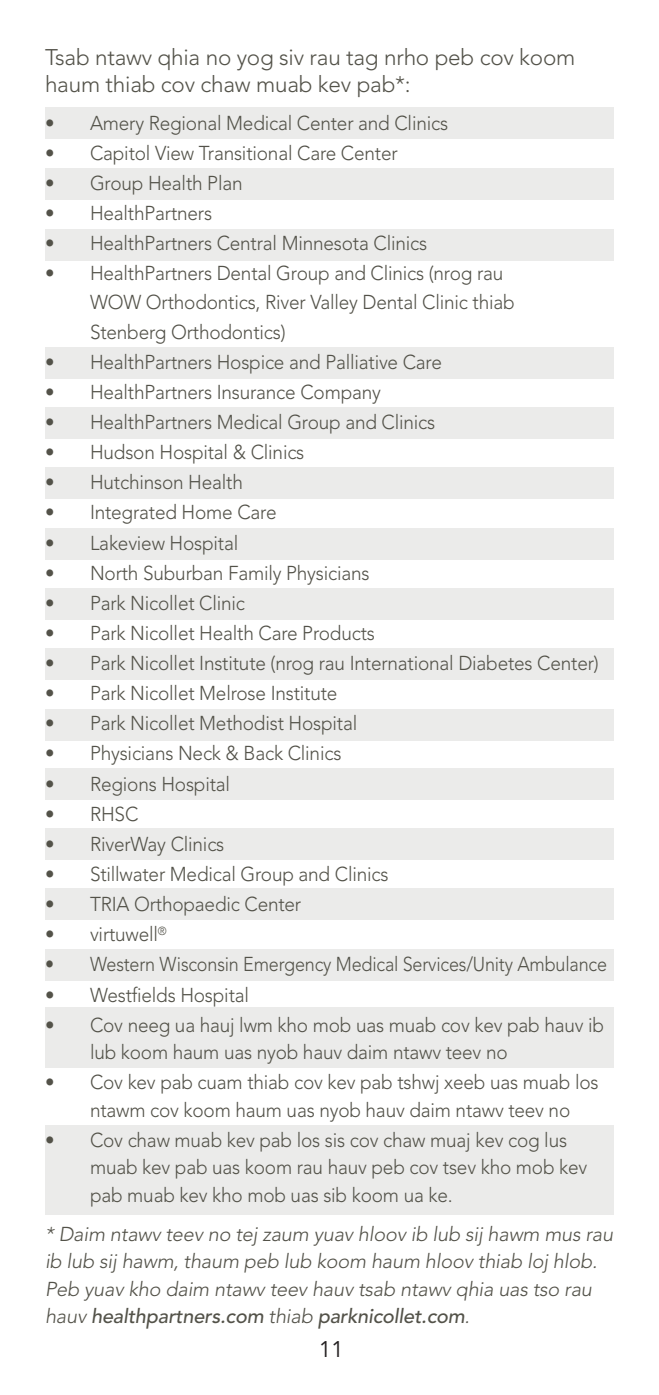
<style>
.page{position:relative;width:659px;height:1395px;background:#fff}
.page>*{position:absolute;margin:0;border:0;box-sizing:border-box;transform-origin:0 0}
.t1{font:300 22.5px/27.5px "Avenir";letter-spacing:-.01em;color:#535249}
.t2{font:22.5px "Avenir";color:#231f20}
.t3{font:300 20px/27.5px "Avenir";letter-spacing:-.01em;color:#535249;scale:.95 1}
.t4{font:italic 300 20px/27.5px "Avenir";letter-spacing:-.01em;color:#535249}
.t5{font:300 20px "Avenir";letter-spacing:-.01em;color:#535249;scale:.9 1}
.s1{font-weight:500}
</style>
<div class="page">
<div style="left:45px;top:649px;width:568px;height:31px;background:#ebebea"></div>
<div style="left:45px;top:709px;width:568px;height:31px;background:#ebebea"></div>
<div style="left:45px;top:769px;width:568px;height:31px;background:#ebebea"></div>
<div style="left:45px;top:829px;width:568px;height:31px;background:#ebebea"></div>
<div style="left:45px;top:889px;width:568px;height:31px;background:#ebebea"></div>
<div style="left:45px;top:950px;width:568px;height:31px;background:#ebebea"></div>
<div style="left:45px;top:1008px;width:568px;height:60px;background:#ebebea"></div>
<div style="left:45px;top:1125px;width:568px;height:90px;background:#ebebea"></div>
<div style="left:45px;top:108px;width:568px;height:31px;background:#ebebea"></div>
<div style="left:45px;top:229px;width:568px;height:31px;background:#ebebea"></div>
<div style="left:45px;top:168px;width:568px;height:31px;background:#ebebea"></div>
<div style="left:45px;top:347px;width:568px;height:31px;background:#ebebea"></div>
<div style="left:45px;top:407px;width:568px;height:31px;background:#ebebea"></div>
<div style="left:45px;top:467px;width:568px;height:31px;background:#ebebea"></div>
<div style="left:45px;top:528px;width:568px;height:32px;background:#ebebea"></div>
<div style="left:45px;top:588px;width:568px;height:32px;background:#ebebea"></div>
<p class="t1" style="left:45px;top:43px;width:532px">Tsab ntawv qhia no yog siv rau tag nrho peb cov koom haum thiab cov chaw muab kev pab*:</p>
<p class="t3" style="left:45px;top:109px;width:426px">• Amery Regional Medical Center and Clinics</p>
<p class="t3" style="left:45px;top:139px;width:373px">• Capitol View Transitional Care Center</p>
<p class="t3" style="left:45px;top:169px;width:209px">• Group Health Plan</p>
<p class="t3" style="left:45px;top:199px;width:177px">• HealthPartners</p>
<p class="t3" style="left:45px;top:230px;width:404px">• HealthPartners Central Minnesota Clinics</p>
<p class="t3" style="left:90px;top:258px;width:448px;line-height:29.5px;text-indent:-45px">• HealthPartners Dental Group and Clinics (nrog rau<br>WOW Orthodontics, River Valley Dental Clinic thiab<br>Stenberg Orthodontics)</p>
<p class="t3" style="left:45px;top:348px;width:419px">• HealthPartners Hospice and Palliative Care</p>
<p class="t3" style="left:45px;top:378px;width:355px">• HealthPartners Insurance Company</p>
<p class="t3" style="left:45px;top:408px;width:412px">• HealthPartners Medical Group and Clinics</p>
<p class="t3" style="left:45px;top:439px;width:274px">• Hudson Hospital &amp; Clinics</p>
<p class="t3" style="left:45px;top:469px;width:210px">• Hutchinson Health</p>
<p class="t3" style="left:45px;top:499px;width:245px">• Integrated Home Care</p>
<p class="t3" style="left:45px;top:529px;width:205px">• Lakeview Hospital</p>
<p class="t3" style="left:45px;top:559px;width:343px">• North Suburban Family Physicians</p>
<p class="t3" style="left:45px;top:589px;width:212px">• Park Nicollet Clinic</p>
<p class="t3" style="left:45px;top:619px;width:349px">• Park Nicollet Health Care Products</p>
<p class="t3" style="left:45px;top:649px;width:584px">• Park Nicollet Institute (nrog rau International Diabetes Center)</p>
<p class="t3" style="left:45px;top:680px;width:309px">• Park Nicollet Melrose Institute</p>
<p class="t3" style="left:45px;top:710px;width:330px">• Park Nicollet Methodist Hospital</p>
<p class="t3" style="left:45px;top:740px;width:313px">• Physicians Neck &amp; Back Clinics</p>
<p class="t3" style="left:45px;top:770px;width:196px">• Regions Hospital</p>
<p class="t3" style="left:45px;top:800px;width:100px">• RHSC</p>
<p class="t3" style="left:45px;top:830px;width:190px">• RiverWay Clinics</p>
<p class="t3" style="left:45px;top:860px;width:363px">• Stillwater Medical Group and Clinics</p>
<p class="t3" style="left:45px;top:890px;width:271px">• TRIA Orthopaedic Center</p>
<p class="t3" style="left:45px;top:920px;width:130px">• virtuwell<sup>®</sup></p>
<p class="t5" style="left:45px;top:953px;width:626px">• Western Wisconsin Emergency Medical Services/Unity Ambulance</p>
<p class="t3" style="left:45px;top:981px;width:216px">• Westfields Hospital</p>
<p class="t3" style="left:90px;top:1011px;width:543px;text-indent:-45px">• Cov neeg ua hauj lwm kho mob uas muab cov kev pab hauv ib lub koom haum uas nyob hauv daim ntawv teev no</p>
<p class="t3" style="left:90px;top:1069px;width:537px;text-indent:-45px">• Cov kev pab cuam thiab cov kev pab tshwj xeeb uas muab los ntawm cov koom haum uas nyob hauv daim ntawv teev no</p>
<p class="t3" style="left:90px;top:1126px;width:525px;text-indent:-45px">• Cov chaw muab kev pab los sis cov chaw muaj kev cog lus muab kev pab uas koom rau hauv peb cov tsev kho mob kev pab muab kev kho mob uas sib koom ua ke.</p>
<p class="t4" style="left:45px;top:1220px;width:570px">* Daim ntawv teev no tej zaum yuav hloov ib lub sij hawm mus rau ib lub sij hawm, thaum peb lub koom haum hloov thiab loj hlob.<br>Peb yuav kho daim ntawv teev hauv tsab ntawv qhia uas tso rau hauv <span class="s1">healthpartners.com</span> thiab <span class="s1">parknicollet.com</span>.</p>
<p class="t2" style="left:319px;top:1336px;width:26px">11</p>
</div>
